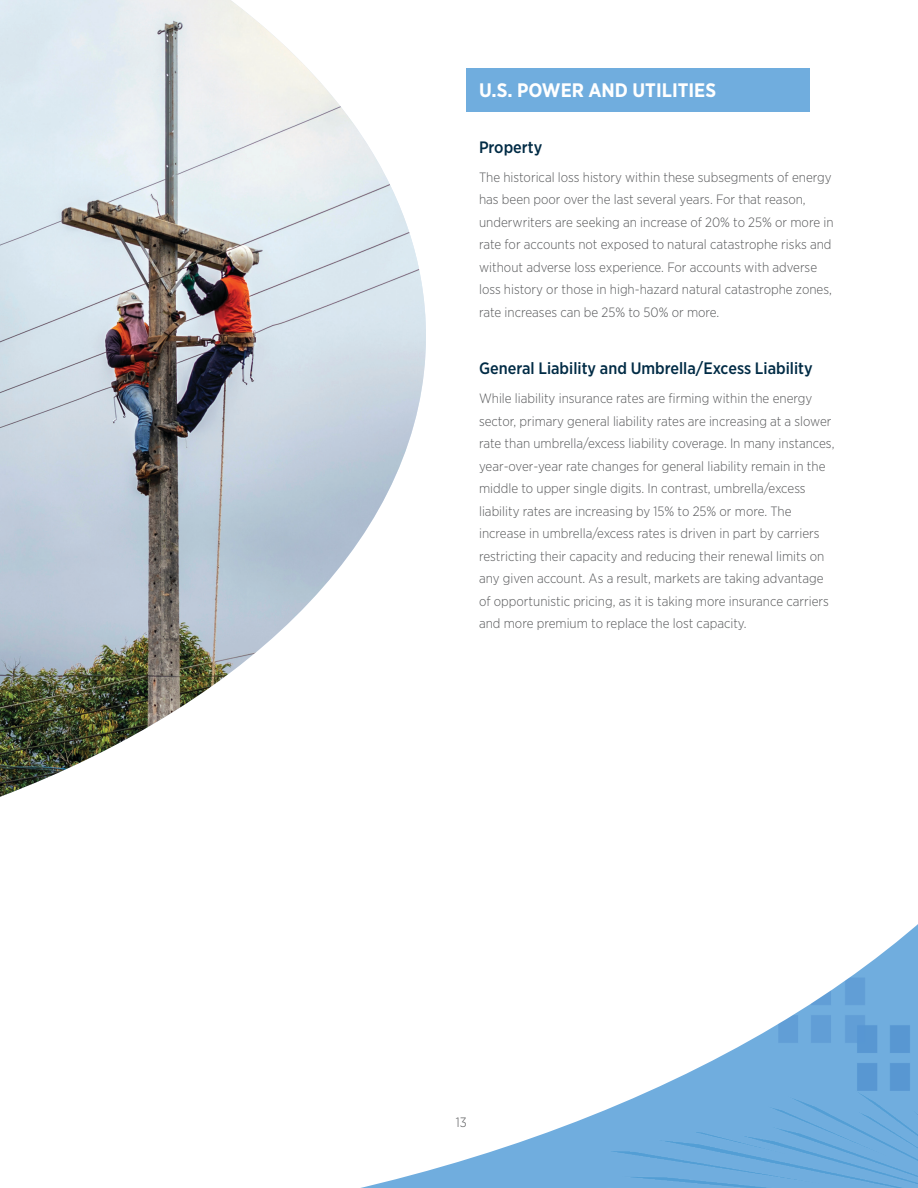
<style>
.page{position:relative;width:918px;height:1188px;background:#fff}
.page>*{position:absolute;margin:0;border:0;box-sizing:border-box;transform-origin:0 0}
.Energy_Type{font:700 19.5px "Gotham Narrow";color:#fff}
.SubHeader{font:500 16.5px "Gotham Narrow";color:#002b45}
.Body_Text{font:300 13.5px/22.5px "Gotham Narrow";color:#58595b}
</style>
<div class="page">
<svg style="left:360px;top:924px;width:558px;height:264px"></svg>
<img style="left:778px;top:978px;width:140px;height:113px">
<img style="left:567px;top:1091px;width:351px;height:97px">
<div style="left:466px;top:68px;width:344px;height:44px;background:#70adde"></div>
<img style="left:0;top:0;width:426px;height:797px">
<p class="Energy_Type" style="left:479px;top:78px;width:239px">U.S. POWER AND UTILITIES</p>
<p class="SubHeader" style="left:479px;top:136px;width:65px">Property</p>
<p class="Body_Text" style="left:479px;top:166px;width:356px">The historical loss history within these subsegments of energy has been poor over the last several years. For that reason, underwriters are seeking an increase of 20% to 25% or more in rate for accounts not exposed to natural catastrophe risks and without adverse loss experience. For accounts with adverse loss history or those in high-hazard natural catastrophe zones, rate increases can be 25% to 50% or more.</p>
<p class="SubHeader" style="left:479px;top:358px;width:335px">General Liability and Umbrella/Excess Liability</p>
<p class="Body_Text" style="left:479px;top:387px;width:357px">While liability insurance rates are firming within the energy sector, primary general liability rates are increasing at a slower rate than umbrella/excess liability coverage. In many instances, year-over-year rate changes for general liability remain in the middle to upper single digits. In contrast, umbrella/excess liability rates are increasing by 15% to 25% or more. The increase in umbrella/excess rates is driven in part by carriers restricting their capacity and reducing their renewal limits on any given account. As a result, markets are taking advantage of opportunistic pricing, as it is taking more insurance carriers and more premium to replace the lost capacity.</p>
<p class="Body_Text" style="left:456px;top:1110px;width:12px">13</p>
</div>
